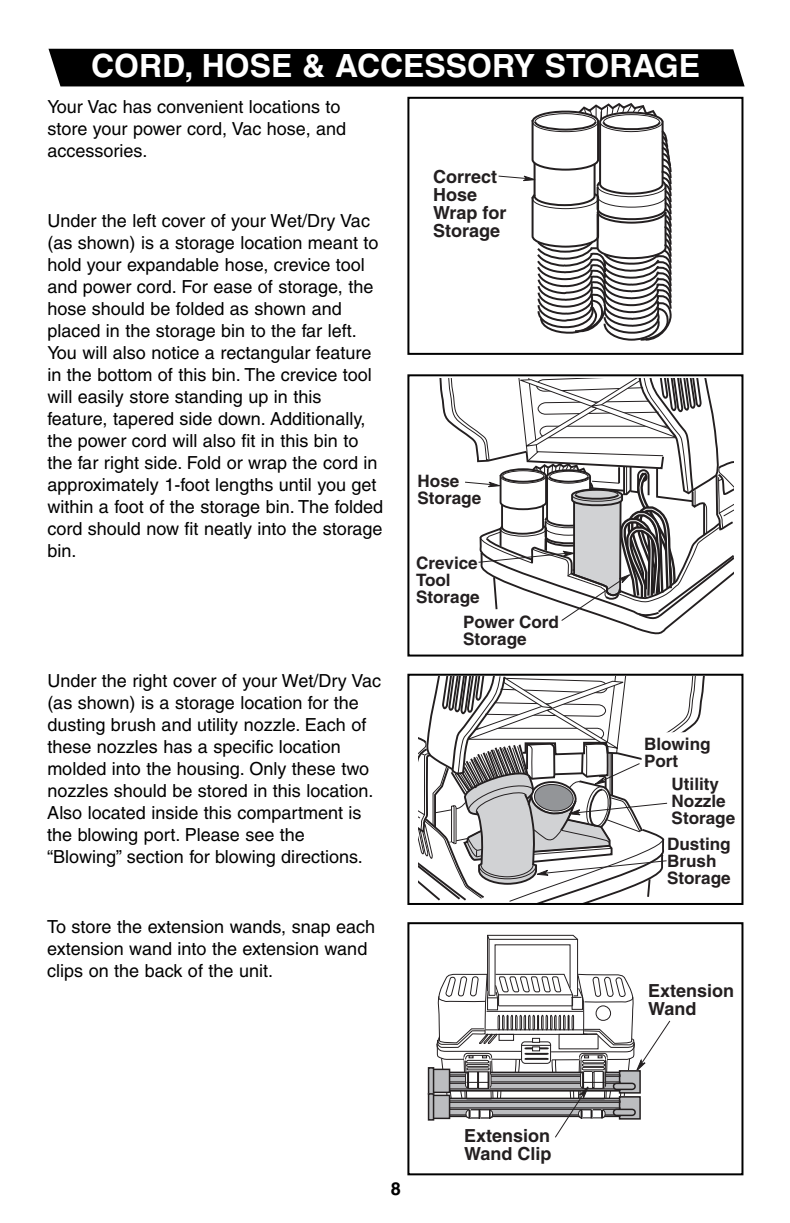
<style>
.page{position:relative;width:790px;height:1223px;background:#fff}
.page>*{position:absolute;margin:0;border:0;box-sizing:border-box;transform-origin:0 0}
.t1{font:700 32px "Helvetica";color:#fff}
.t2{font:18px/22px "Helvetica";color:#000}
.t3{font:700 18px/18px "Helvetica";color:#231f20}
.t4{font:700 18px "Helvetica";color:#000}
.t5{font:700 17.2px/17px "Helvetica";color:#231f20}
</style>
<div class="page">
<div style="left:48px;top:49px;width:696px;height:37px;background:#000"></div>
<svg style="left:439px;top:379px;width:294px;height:256px"></svg>
<div style="left:407px;top:374px;width:336px;height:282px;border:2px solid #000"></div>
<svg style="left:418px;top:677px;width:287px;height:225px"></svg>
<div style="left:407px;top:674px;width:336px;height:231px;border:2px solid #000"></div>
<div style="left:432px;top:1069px;width:17px;height:23px;background:#8d8d8f"></div>
<div style="left:431px;top:1068px;width:19px;height:25px;border:2px solid #231f20"></div>
<div style="left:428px;top:1067px;width:6px;height:27px;border:2px solid #231f20"></div>
<div style="left:432px;top:1095px;width:17px;height:23px;background:#8d8d8f"></div>
<div style="left:431px;top:1094px;width:19px;height:25px;border:2px solid #231f20"></div>
<div style="left:428px;top:1093px;width:6px;height:27px;border:2px solid #231f20"></div>
<svg style="left:435px;top:935px;width:236px;height:203px"></svg>
<div style="left:407px;top:922px;width:336px;height:253px;border:2px solid #000"></div>
<svg style="left:498px;top:103px;width:173px;height:238px"></svg>
<div style="left:407px;top:97px;width:336px;height:258px;border:2px solid #000"></div>
<h1 class="t1" style="left:91px;top:54px;width:610px">CORD, HOSE &amp; ACCESSORY STORAGE</h1>
<p class="t2" style="left:47px;top:97px;width:300px">Your Vac has convenient locations to store your power cord, Vac hose, and accessories.</p>
<p class="t2" style="left:47px;top:211px;width:337px">Under the left cover of your Wet/Dry Vac (as shown) is a storage location meant to hold your expandable hose, crevice tool and power cord. For ease of storage, the hose should be folded as shown and placed in the storage bin to the far left.<br>You will also notice a rectangular feature in the bottom of this bin. The crevice tool will easily store standing up in this feature, tapered side down. Additionally, the power cord will also fit in this bin to the far right side. Fold or wrap the cord in approximately 1-foot lengths until you get within a foot of the storage bin. The folded cord should now fit neatly into the storage bin.</p>
<p class="t2" style="left:47px;top:671px;width:335px">Under the right cover of your Wet/Dry Vac (as shown) is a storage location for the dusting brush and utility nozzle. Each of these nozzles has a specific location molded into the housing. Only these two nozzles should be stored in this location.<br>Also located inside this compartment is the blowing port. Please see the “Blowing” section for blowing directions.</p>
<p class="t2" style="left:47px;top:917px;width:329px">To store the extension wands, snap each extension wand into the extension wand clips on the back of the unit.</p>
<p class="t3" style="left:433px;top:169px;width:75px">Correct<br>Hose<br>Wrap for<br>Storage</p>
<p class="t5" style="left:417px;top:474px;width:65px">Hose<br>Storage</p>
<p class="t5" style="left:416px;top:556px;width:65px">Crevice<br>Tool<br>Storage</p>
<p class="t5" style="left:463px;top:615px;width:97px">Power Cord<br>Storage</p>
<p class="t4" style="left:391px;top:1182px;width:12px">8</p>
<p class="t3" style="left:464px;top:1129px;width:89px">Extension<br>Wand Clip</p>
<p class="t5" style="left:644px;top:737px;width:68px">Blowing<br>Port</p>
<p class="t5" style="left:671px;top:777px;width:65px">Utility<br>Nozzle<br>Storage</p>
<p class="t5" style="left:667px;top:837px;width:65px">Dusting<br>Brush<br>Storage</p>
<p class="t3" style="left:648px;top:984px;width:88px">Extension<br>Wand</p>
</div>
